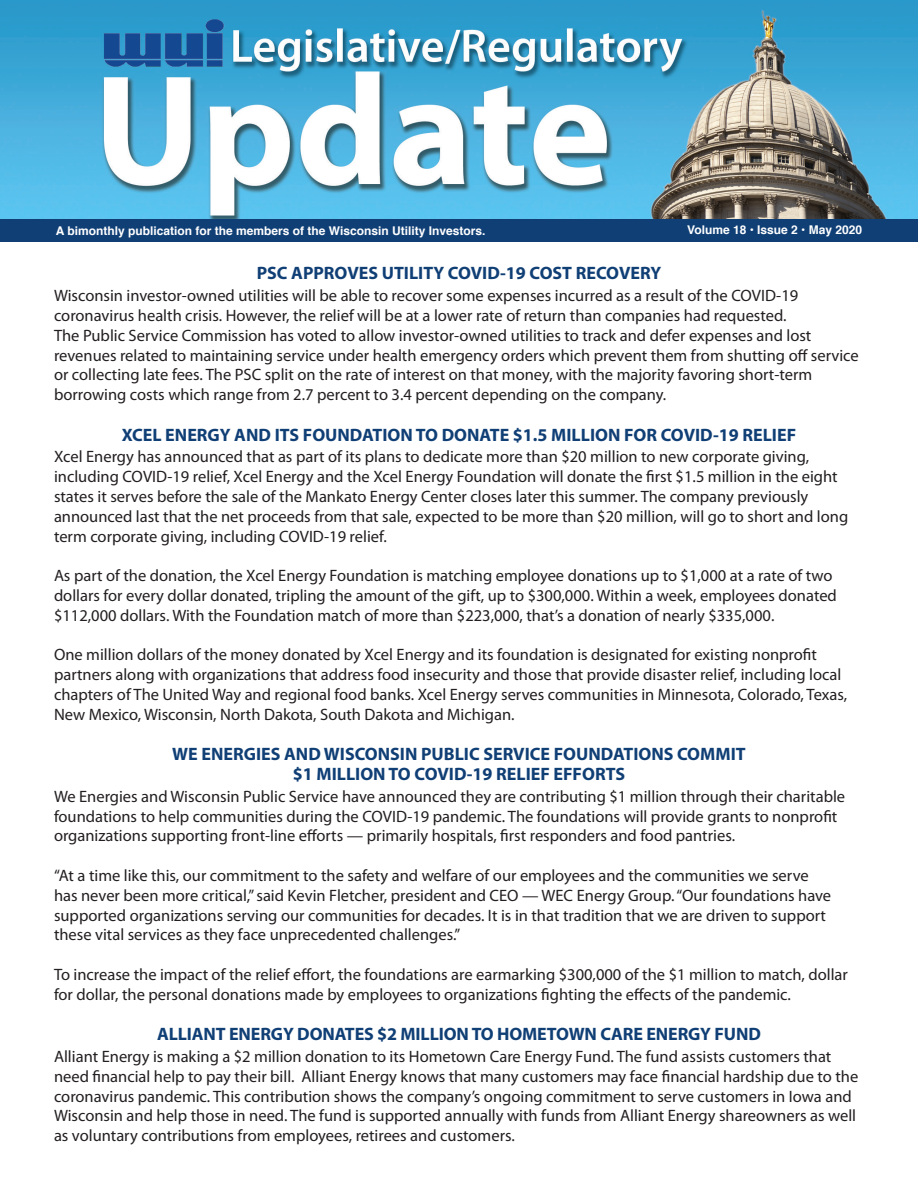
<style>
.page{position:relative;width:918px;height:1188px;background:#fff}
.page>*{position:absolute;margin:0;border:0;box-sizing:border-box;transform-origin:0 0}
.article_title{font:700 18px/19.5px "Myriad Pro";color:#103f76;text-align:center}
.body_text{font:16.5px/19.8px "Myriad Pro";color:#231f20}
.t1{font:700 12px "Helvetica";color:#fff}
</style>
<div class="page">
<img style="left:0;top:0;width:918px;height:219px">
<div style="left:0;top:219px;width:918px;height:22px;background:#103f76"></div>
<p class="t1" style="left:56px;top:221px;width:431px">A bimonthly publication for the members of the Wisconsin Utility Investors.</p>
<p class="t1" style="left:687px;top:221px;width:176px">Volume 18 • Issue 2 • May 2020</p>
<p class="article_title" style="left:257px;top:264px;width:406px">PSC APPROVES UTILITY COVID-19 COST RECOVERY</p>
<p class="body_text" style="left:54px;top:286px;width:746px">Wisconsin investor-owned utilities will be able to recover some expenses incurred as a result of the COVID-19 coronavirus health crisis. However, the relief will be at a lower rate of return than companies had requested.</p>
<p class="body_text" style="left:54px;top:326px;width:806px">The Public Service Commission has voted to allow investor-owned utilities to track and defer expenses and lost revenues related to maintaining service under health emergency orders which prevent them from shutting off service or collecting late fees. The PSC split on the rate of interest on that money, with the majority favoring short-term borrowing costs which range from 2.7 percent to 3.4 percent depending on the company.</p>
<p class="article_title" style="left:122px;top:425px;width:676px">XCEL ENERGY AND ITS FOUNDATION TO DONATE $1.5 MILLION FOR COVID-19 RELIEF</p>
<p class="body_text" style="left:54px;top:447px;width:796px">Xcel Energy has announced that as part of its plans to dedicate more than $20 million to new corporate giving, including COVID-19 relief, Xcel Energy and the Xcel Energy Foundation will donate the first $1.5 million in the eight states it serves before the sale of the Mankato Energy Center closes later this summer. The company previously announced last that the net proceeds from that sale, expected to be more than $20 million, will go to short and long term corporate giving, including COVID-19 relief.</p>
<p class="body_text" style="left:54px;top:566px;width:784px">As part of the donation, the Xcel Energy Foundation is matching employee donations up to $1,000 at a rate of two dollars for every dollar donated, tripling the amount of the gift, up to $300,000. Within a week, employees donated $112,000 dollars. With the Foundation match of more than $223,000, that’s a donation of nearly $335,000.</p>
<p class="body_text" style="left:54px;top:645px;width:795px">One million dollars of the money donated by Xcel Energy and its foundation is designated for existing nonprofit partners along with organizations that address food insecurity and those that provide disaster relief, including local chapters of The United Way and regional food banks. Xcel Energy serves communities in Minnesota, Colorado, Texas, New Mexico, Wisconsin, North Dakota, South Dakota and Michigan.</p>
<p class="article_title" style="left:172px;top:745px;width:575px">WE ENERGIES AND WISCONSIN PUBLIC SERVICE FOUNDATIONS COMMIT $1 MILLION TO COVID-19 RELIEF EFFORTS</p>
<p class="body_text" style="left:54px;top:787px;width:793px">We Energies and Wisconsin Public Service have announced they are contributing $1 million through their charitable foundations to help communities during the COVID-19 pandemic. The foundations will provide grants to nonprofit organizations supporting front-line efforts — primarily hospitals, first responders and food pantries.</p>
<p class="body_text" style="left:54px;top:866px;width:779px">“At a time like this, our commitment to the safety and welfare of our employees and the communities we serve has never been more critical,” said Kevin Fletcher, president and CEO — WEC Energy Group. “Our foundations have supported organizations serving our communities for decades. It is in that tradition that we are driven to support these vital services as they face unprecedented challenges.”</p>
<p class="body_text" style="left:54px;top:965px;width:795px">To increase the impact of the relief effort, the foundations are earmarking $300,000 of the $1 million to match, dollar for dollar, the personal donations made by employees to organizations fighting the effects of the pandemic.</p>
<p class="article_title" style="left:157px;top:1025px;width:605px">ALLIANT ENERGY DONATES $2 MILLION TO HOMETOWN CARE ENERGY FUND</p>
<p class="body_text" style="left:54px;top:1047px;width:806px">Alliant Energy is making a $2 million donation to its Hometown Care Energy Fund. The fund assists customers that need financial help to pay their bill. Alliant Energy knows that many customers may face financial hardship due to the coronavirus pandemic. This contribution shows the company’s ongoing commitment to serve customers in Iowa and Wisconsin and help those in need. The fund is supported annually with funds from Alliant Energy shareowners as well as voluntary contributions from employees, retirees and customers.</p>
</div>
